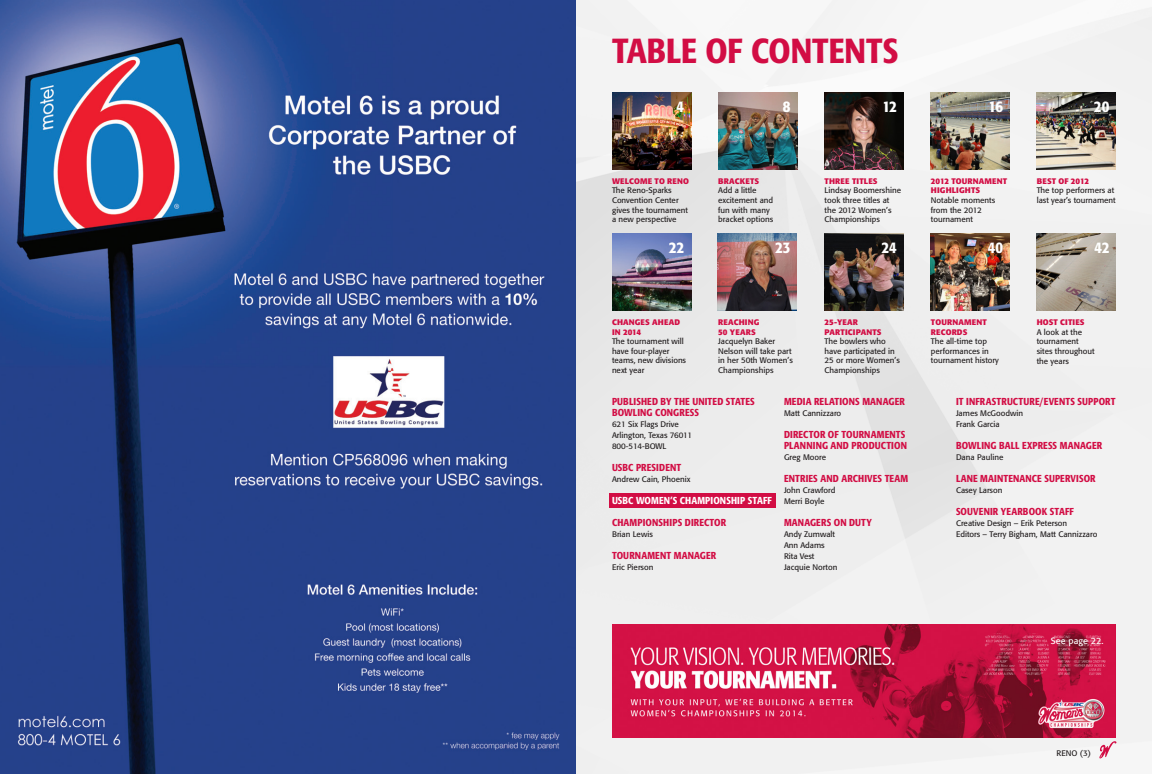
<style>
.page{position:relative;width:1152px;height:774px;background:#fff}
.page>*{position:absolute;margin:0;border:0;box-sizing:border-box;transform-origin:0 0}
.t1{font:500 condensed 34.4px "Formata";color:#d20d44}
.t2{font:500 condensed 16px "Formata";color:#fff}
.t3{font:500 condensed 10px/11px "Formata";letter-spacing:.015em;color:#d20d44}
.t4{font:500 condensed 10px "Formata";letter-spacing:.015em;color:#fff}
.t5{font:9px "Formata";letter-spacing:.015em;color:#fff}
.t6{font:8px/9.6px "Formata";color:#231f20}
.t7{font:700 8px/9.6px "Formata";letter-spacing:.02em;color:#d20d44}
</style>
<div class="page">
<img style="left:576px;top:0;width:576px;height:774px">
<svg style="left:1099px;top:741px;width:18px;height:18px"></svg>
<div style="left:609px;top:493px;width:167px;height:14px;background:#d20d44"></div>
<img style="left:0;top:0;width:576px;height:774px">
<img style="left:612px;top:92px;width:79px;height:77px">
<img style="left:612px;top:233px;width:79px;height:77px">
<img style="left:718px;top:92px;width:79px;height:77px">
<img style="left:718px;top:234px;width:79px;height:77px">
<img style="left:824px;top:92px;width:80px;height:77px">
<img style="left:824px;top:233px;width:80px;height:77px">
<img style="left:930px;top:92px;width:79px;height:77px">
<img style="left:931px;top:233px;width:79px;height:77px">
<img style="left:1037px;top:92px;width:79px;height:77px">
<img style="left:1037px;top:233px;width:79px;height:77px">
<img style="left:612px;top:624px;width:504px;height:114px">
<p class="t1" style="left:612px;top:30px;width:288px">TABLE OF CONTENTS</p>
<p class="t2" style="left:677px;top:97px;width:9px">4</p>
<p class="t2" style="left:783px;top:97px;width:9px">8</p>
<p class="t2" style="left:882px;top:97px;width:16px">12</p>
<p class="t2" style="left:989px;top:97px;width:16px">16</p>
<p class="t2" style="left:1094px;top:97px;width:17px">20</p>
<p class="t7" style="left:612px;top:176px;width:79px">WELCOME TO RENO</p>
<p class="t6" style="left:612px;top:186px;width:78px">The Reno-Sparks<br>Convention Center gives the tournament a new perspective</p>
<p class="t7" style="left:718px;top:176px;width:43px">BRACKETS</p>
<p class="t6" style="left:718px;top:186px;width:57px">Add a little excitement and fun with many bracket options</p>
<p class="t7" style="left:825px;top:176px;width:54px">THREE TITLES</p>
<p class="t6" style="left:825px;top:186px;width:78px">Lindsay Boomershine took three titles at the 2012 Women’s<br>Championships</p>
<p class="t7" style="left:931px;top:176px;width:78px">2012 TOURNAMENT<br>HIGHLIGHTS</p>
<p class="t6" style="left:931px;top:195px;width:66px">Notable moments from the 2012 tournament</p>
<p class="t7" style="left:1037px;top:176px;width:54px">BEST OF 2012</p>
<p class="t6" style="left:1037px;top:186px;width:80px">The top performers at last year’s tournament</p>
<p class="t2" style="left:669px;top:238px;width:17px">22</p>
<p class="t2" style="left:775px;top:238px;width:17px">23</p>
<p class="t2" style="left:881px;top:238px;width:17px">24</p>
<p class="t2" style="left:988px;top:238px;width:17px">40</p>
<p class="t2" style="left:1094px;top:238px;width:16px">42</p>
<p class="t7" style="left:612px;top:317px;width:70px">CHANGES AHEAD<br>IN 2014</p>
<p class="t6" style="left:612px;top:337px;width:76px">The tournament will have four-player teams, new divisions next year</p>
<p class="t7" style="left:718px;top:317px;width:43px">REACHING<br>50 YEARS</p>
<p class="t6" style="left:718px;top:337px;width:76px">Jacquelyn Baker<br>Nelson will take part in her 50th Women’s<br>Championships</p>
<p class="t7" style="left:825px;top:317px;width:58px">25-YEAR<br>PARTICIPANTS</p>
<p class="t6" style="left:825px;top:337px;width:77px">The bowlers who have participated in<br>25 or more Women’s<br>Championships</p>
<p class="t3" style="left:612px;top:396px;width:144px">PUBLISHED BY THE UNITED STATES<br>BOWLING CONGRESS</p>
<p class="t6" style="left:612px;top:419px;width:68px">621 Six Flags Drive</p>
<p class="t6" style="left:612px;top:430px;width:82px">Arlington, Texas 76011</p>
<p class="t6" style="left:612px;top:441px;width:56px">800-514-BOWL</p>
<p class="t3" style="left:612px;top:462px;width:71px">USBC PRESIDENT</p>
<p class="t6" style="left:612px;top:474px;width:80px">Andrew Cain, Phoenix</p>
<p class="t4" style="left:612px;top:494px;width:161px">USBC WOMEN’S CHAMPIONSHIP STAFF</p>
<p class="t3" style="left:612px;top:517px;width:116px">CHAMPIONSHIPS DIRECTOR</p>
<p class="t6" style="left:612px;top:529px;width:42px">Brian Lewis</p>
<p class="t3" style="left:612px;top:550px;width:106px">TOURNAMENT MANAGER</p>
<p class="t6" style="left:612px;top:562px;width:43px">Eric Pierson</p>
<p class="t3" style="left:784px;top:396px;width:122px">MEDIA RELATIONS MANAGER</p>
<p class="t6" style="left:784px;top:408px;width:59px">Matt Cannizzaro</p>
<p class="t3" style="left:784px;top:429px;width:124px">DIRECTOR OF TOURNAMENTS<br>PLANNING AND PRODUCTION</p>
<p class="t6" style="left:784px;top:452px;width:44px">Greg Moore</p>
<p class="t3" style="left:784px;top:473px;width:126px">ENTRIES AND ARCHIVES TEAM</p>
<p class="t6" style="left:784px;top:485px;width:53px">John Crawford</p>
<p class="t6" style="left:784px;top:496px;width:42px">Merri Boyle</p>
<p class="t3" style="left:784px;top:517px;width:89px">MANAGERS ON DUTY</p>
<p class="t6" style="left:784px;top:529px;width:53px">Andy Zumwalt</p>
<p class="t6" style="left:784px;top:540px;width:42px">Ann Adams</p>
<p class="t6" style="left:784px;top:551px;width:32px">Rita Vest</p>
<p class="t6" style="left:784px;top:562px;width:55px">Jacquie Norton</p>
<p class="t7" style="left:931px;top:317px;width:57px">TOURNAMENT<br>RECORDS</p>
<p class="t6" style="left:931px;top:337px;width:69px">The all-time top performances in tournament history</p>
<p class="t7" style="left:1037px;top:317px;width:49px">HOST CITIES</p>
<p class="t6" style="left:1037px;top:327px;width:59px">A look at the tournament sites throughout the years</p>
<p class="t3" style="left:956px;top:396px;width:161px">IT INFRASTRUCTURE/EVENTS SUPPORT</p>
<p class="t6" style="left:956px;top:408px;width:69px">James McGoodwin</p>
<p class="t6" style="left:956px;top:419px;width:45px">Frank Garcia</p>
<p class="t3" style="left:956px;top:440px;width:148px">BOWLING BALL EXPRESS MANAGER</p>
<p class="t6" style="left:956px;top:452px;width:49px">Dana Pauline</p>
<p class="t3" style="left:956px;top:473px;width:141px">LANE MAINTENANCE SUPERVISOR</p>
<p class="t6" style="left:956px;top:485px;width:48px">Casey Larson</p>
<p class="t3" style="left:956px;top:506px;width:119px">SOUVENIR YEARBOOK STAFF</p>
<p class="t6" style="left:956px;top:518px;width:113px">Creative Design – Erik Peterson</p>
<p class="t6" style="left:956px;top:529px;width:143px">Editors – Terry Bigham, Matt Cannizzaro</p>
<p class="t5" style="left:1051px;top:635px;width:54px">See page 22.</p>
<p class="t6" style="left:1057px;top:749px;width:36px">RENO (3)</p>
</div>
